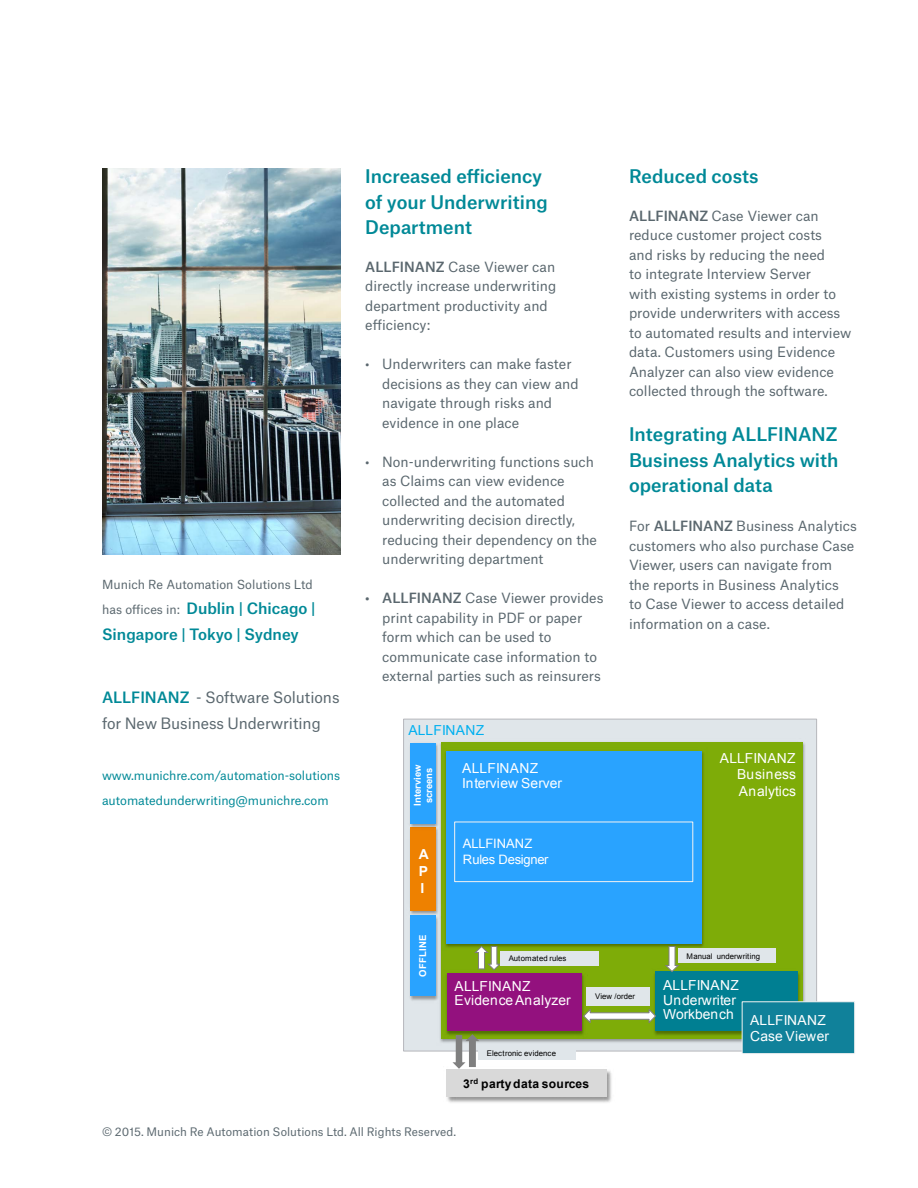
<style>
.page{position:relative;width:918px;height:1188px;background:#fff}
.page>*{position:absolute;margin:0;border:0;box-sizing:border-box;transform-origin:0 0}
.t1{font:500 18px/25.5px "Munich Re";color:#008997}
.MR_13_5_pt{font:15px/25.5px "Munich Re";letter-spacing:-.005em;color:#5a676e}
.t2{font:500 15px/25.5px "Munich Re";color:#008997}
.t3{font:13.8px/14.7px "Arial";letter-spacing:.005em;color:#fff}
.t4{font:13.8px "Arial";letter-spacing:.015em;color:#00b0f0}
.t5{font:700 13.8px/16.8px "Arial";color:#fff;text-align:justify}
.t6{font:13.5px/19.5px "Munich Re";color:#5a676e}
.t7{font:12.9px/15.6px "Arial";letter-spacing:-.02em;color:#fff}
.t8{font:700 12.15px "Arial";letter-spacing:.015em;color:#000}
.MR_13_5_pt-2{font:12px "Munich Re";letter-spacing:-.005em;color:#008997}
.t9{font:12px "Munich Re";color:#5a676e}
.MR_7_5_pt_regular{font:11.25px "Munich Re";letter-spacing:.005em;color:#5b686f}
.t10{font:700 9.45px/11.2px "Arial";letter-spacing:-.005em;color:#fff}
.t11{font:700 9.45px "Arial";letter-spacing:.025em;color:#fff}
.t12{font:7.8px "Arial";color:#000}
.s1{font-weight:400;font-size:12px;color:#5a676e}
.s2{font-weight:500;color:#008997}
.s3{font-weight:500}
</style>
<div class="page">
<img style="left:103px;top:169px;width:237px;height:385px">
<div style="left:403px;top:719px;width:414px;height:332px;background:#e0e6ea;border:1px solid #b6b7bc"></div>
<div style="left:441px;top:742px;width:362px;height:297px;background:#7eac08"></div>
<img style="left:442px;top:748px;width:266px;height:203px">
<div style="left:446px;top:751px;width:256px;height:192px;background:#29a3ff"></div>
<div style="left:454px;top:822px;width:239px;height:60px;border:1px solid #f2f2f2"></div>
<img style="left:443px;top:970px;width:4px;height:68px">
<img style="left:446px;top:1069px;width:166px;height:34px">
<img style="left:453px;top:1069px;width:153px;height:30px">
<div style="left:446px;top:1070px;width:161px;height:27px;background:#d9d9d9"></div>
<svg style="left:447px;top:945px;width:351px;height:124px"></svg>
<div style="left:478px;top:1045px;width:98px;height:15px;background:#e0e6ea"></div>
<div style="left:742px;top:1001px;width:113px;height:53px;background:#10819a;border:1px solid #f2f2f2"></div>
<img style="left:410px;top:831px;width:32px;height:82px">
<img style="left:410px;top:839px;width:33px;height:64px">
<img style="left:410px;top:742px;width:32px;height:89px">
<img style="left:410px;top:913px;width:32px;height:91px">
<svg style="left:411px;top:743px;width:25px;height:253px;background:#6e98a8"></svg>
<p class="t9" style="left:102px;top:574px;width:212px">Munich Re Automation Solutions Ltd</p>
<p class="t2" style="left:102px;top:594px;width:215px"><span class="s1">has offices in:</span> Dublin | Chicago |<br>Singapore | Tokyo | Sydney</p>
<p class="MR_13_5_pt" style="left:102px;top:683px;width:239px"><span class="s2">ALLFINANZ</span> - Software Solutions for New Business Underwriting</p>
<p class="MR_13_5_pt-2" style="left:102px;top:766px;width:240px">www.munichre.com/automation-solutions</p>
<p class="MR_13_5_pt-2" style="left:102px;top:791px;width:228px">automatedunderwriting@munichre.com</p>
<p class="t1" style="left:365px;top:162px;width:184px">Increased efficiency of your Underwriting<br>Department</p>
<p class="t6" style="left:365px;top:256px;width:193px"><span class="s3">ALLFINANZ</span> Case Viewer can directly increase underwriting department productivity and efficiency:</p>
<p class="t6" style="left:382px;top:353px;width:198px;text-indent:-17px">• Underwriters can make faster decisions as they can view and navigate through risks and evidence in one place</p>
<p class="t6" style="left:382px;top:451px;width:216px;text-indent:-17px">• Non-underwriting functions such as Claims can view evidence collected and the automated underwriting decision directly, reducing their dependency on the underwriting department</p>
<p class="t6" style="left:382px;top:587px;width:223px;text-indent:-17px"><span class="s3">• ALLFINANZ</span> Case Viewer provides print capability in PDF or paper form which can be used to communicate case information to external parties such as reinsurers</p>
<p class="t4" style="left:408px;top:722px;width:77px">ALLFINANZ</p>
<p class="t10" style="left:412px;top:806px;width:43px;rotate:-90deg">Interview screens</p>
<p class="t5" style="left:419px;top:846px;width:12px">A P I</p>
<p class="t11" style="left:416px;top:977px;width:43px;rotate:-90deg">OFFLINE</p>
<p class="t3" style="left:462px;top:761px;width:101px">ALLFINANZ<br>Interview Server</p>
<p class="t7" style="left:463px;top:836px;width:87px">ALLFINANZ<br>Rules Designer</p>
<p class="t12" style="left:509px;top:954px;width:59px">Automated rules</p>
<p class="t1" style="left:629px;top:162px;width:131px">Reduced costs</p>
<p class="t6" style="left:629px;top:205px;width:224px"><span class="s3">ALLFINANZ</span> Case Viewer can reduce customer project costs<br>and risks by reducing the need<br>to integrate Interview Server<br>with existing systems in order to provide underwriters with access to automated results and interview data. Customers using Evidence<br>Analyzer can also view evidence collected through the software.</p>
<p class="t1" style="left:629px;top:420px;width:211px;text-align:justify">Integrating ALLFINANZ Business Analytics with operational data</p>
<p class="t6" style="left:629px;top:515px;width:229px">For <span class="s3">ALLFINANZ</span> Business Analytics customers who also purchase Case<br>Viewer, users can navigate from<br>the reports in Business Analytics<br>to Case Viewer to access detailed information on a case.</p>
<p class="t3" style="left:737px;top:750px;width:60px;line-height:16.4px;text-align:justify;text-indent:-17px">ALLFINANZ Business Analytics</p>
<p class="t12" style="left:687px;top:951px;width:75px">Manual underwriting</p>
<p class="t3" style="left:455px;top:979px;width:118px">ALLFINANZ<br>Evidence Analyzer</p>
<p class="t3" style="left:663px;top:978px;width:77px">ALLFINANZ<br>Underwriter<br>Workbench</p>
<p class="t12" style="left:595px;top:992px;width:41px">View /order</p>
<p class="t12" style="left:487px;top:1048px;width:71px">Electronic evidence</p>
<p class="t8" style="left:463px;top:1076px;width:128px">3<sup>rd</sup> party data sources</p>
<p class="t3" style="left:750px;top:1012px;width:81px;line-height:16.4px">ALLFINANZ<br>Case Viewer</p>
<p class="MR_7_5_pt_regular" style="left:102px;top:1123px;width:356px">© 2015. Munich Re Automation Solutions Ltd. All Rights Reserved.</p>
</div>
